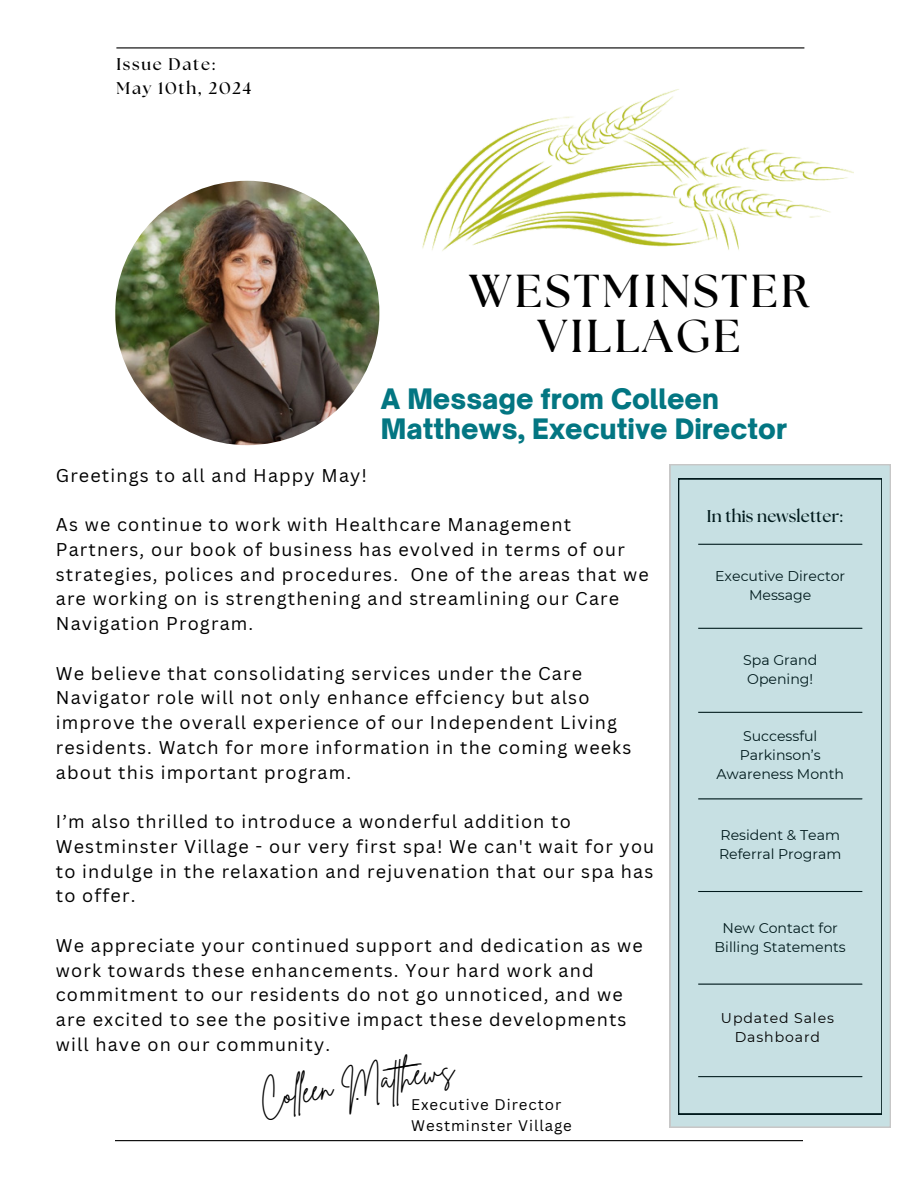
<style>
.page{position:relative;width:918px;height:1188px;background:#fff}
.page>*{position:absolute;margin:0;border:0;box-sizing:border-box;transform-origin:0 0}
.t1{font:700 46.05px/45px "The Seasons";letter-spacing:.065em;color:#000;text-align:center}
.t2{font:31.35px "Brittany Signature";color:#000}
.t3{font:900 27px/30.3px "Open Sauce One";color:#037682}
.t4{font:18px/24.8px "Canva Sans";letter-spacing:.065em;color:#000}
.t5{font:700 16.95px/23.7px "The Seasons";letter-spacing:.1em;color:#000}
.t6{font:700 16.95px "The Seasons";letter-spacing:.01em;color:#000}
.t7{font:15px "Canva Sans";letter-spacing:.065em;color:#000}
.t8{font:14.1px/19.2px "Montserrat";color:#000;text-align:center}
.t9{font:14.1px/19.2px "Montserrat";letter-spacing:.065em;color:#000;text-align:center}
</style>
<div class="page">
<hr style="left:116px;top:47px;width:688px;height:1px;background:#000">
<hr style="left:115px;top:1140px;width:688px;height:1px;background:#000">
<img style="left:422px;top:89px;width:431px;height:162px">
<div style="left:670px;top:464px;width:220px;height:664px;background:#c7e0e3"></div>
<img style="left:115px;top:181px;width:264px;height:264px;border-radius:50%">
<h5 class="t5" style="left:116px;top:53px;width:136px">Issue Date:<br>May 10th, 2024</h5>
<h5 class="t1" style="left:469px;top:271px;width:342px">WESTMINSTER<br>VILLAGE</h5>
<h1 class="t3" style="left:381px;top:383px;width:408px">A Message from Colleen<br>Matthews, Executive Director</h1>
<p class="t4" style="left:56px;top:462px;width:313px">Greetings to all and Happy May!</p>
<p class="t4" style="left:56px;top:512px;width:594px">As we continue to work with Healthcare Management Partners, our book of business has evolved in terms of our strategies, polices and procedures. One of the areas that we are working on is strengthening and streamlining our Care Navigation Program.</p>
<p class="t4" style="left:56px;top:660px;width:577px">We believe that consolidating services under the Care Navigator role will not only enhance effciency but also improve the overall experience of our Independent Living residents. Watch for more information in the coming weeks about this important program.</p>
<p class="t4" style="left:56px;top:809px;width:600px">I’m also thrilled to introduce a wonderful addition to Westminster Village - our very first spa! We can't wait for you to indulge in the relaxation and rejuvenation that our spa has to offer.</p>
<p class="t4" style="left:56px;top:933px;width:588px">We appreciate your continued support and dedication as we work towards these enhancements. Your hard work and commitment to our residents do not go unnoticed, and we are excited to see the positive impact these developments will have on our community.</p>
<h5 class="t2" style="left:257px;top:1078px;width:198px;rotate:-9deg">Col een Mat hews</h5>
<p class="t4" style="left:355px;top:1081px;width:6px">.</p>
<p class="t7" style="left:411px;top:1094px;width:152px">Executive Director</p>
<p class="t7" style="left:411px;top:1115px;width:162px">Westminster Village</p>
<h5 class="t6" style="left:707px;top:508px;width:137px">In this newsletter:</h5>
<h4 class="t8" style="left:715px;top:566px;width:132px">Executive Director<br>Message</h4>
<p class="t8" style="left:743px;top:650px;width:76px">Spa Grand</p>
<p class="t8" style="left:747px;top:669px;width:68px">Opening!</p>
<h2 class="t8" style="left:716px;top:726px;width:129px">Successful<br>Parkinson’s<br>Awareness Month</h2>
<h3 class="t8" style="left:719px;top:825px;width:124px;text-align:left">Resident &amp; Team<br>Referral Program</h3>
<h5 class="t8" style="left:715px;top:918px;width:133px">New Contact for<br>Billing Statements</h5>
<h4 class="t9" style="left:721px;top:1009px;width:114px">Updated Sales<br>Dashboard</h4>
</div>
